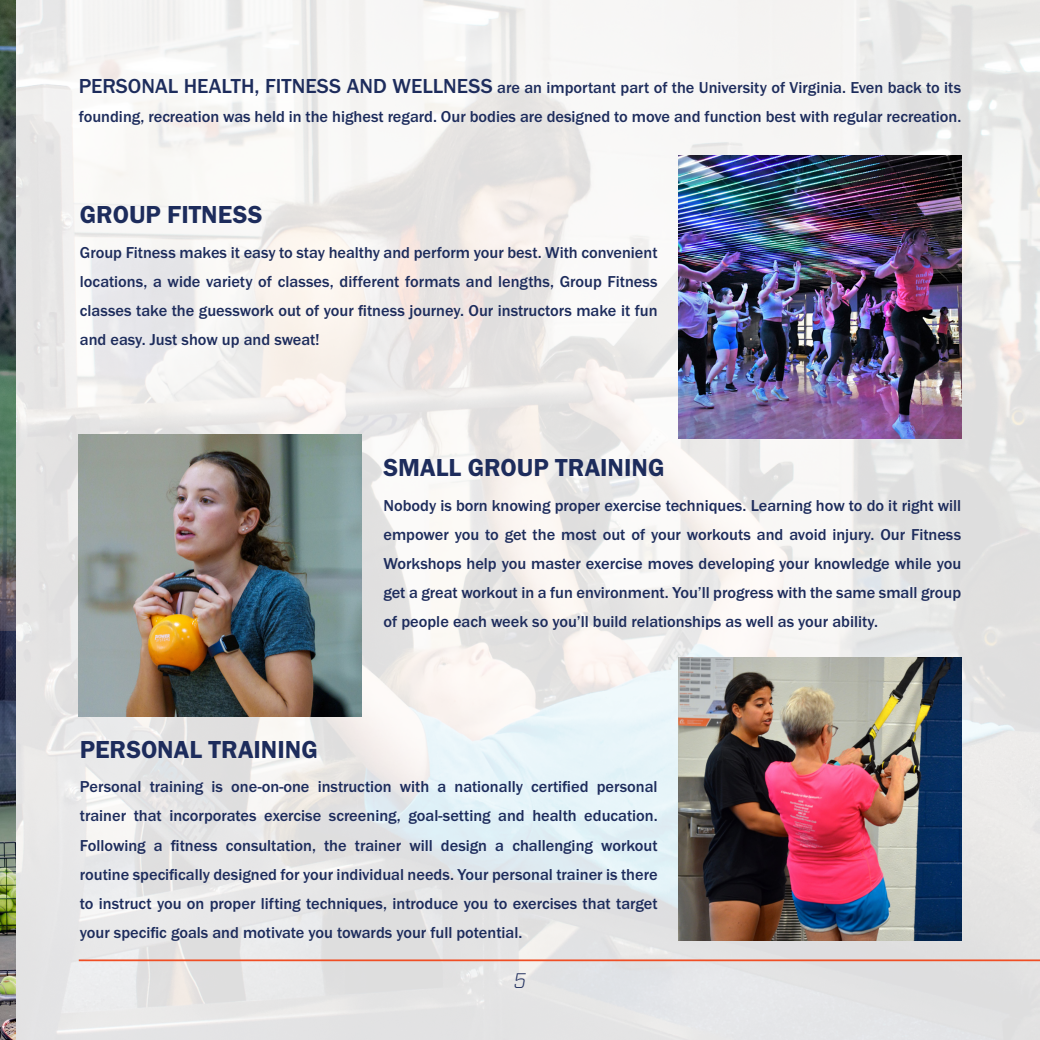
<style>
.page{position:relative;width:1040px;height:1040px;background:#fff}
.page>*{position:absolute;margin:0;border:0;box-sizing:border-box;transform-origin:0 0}
.t1{font:25.55px "Franklin Gothic URW Dem";color:#1d2c5c}
.t2{font:italic 300 21px "Factoria";color:#1d2c5c}
.Body_Text{font:500 16.45px/29.1px "Franklin Gothic URW";color:#1d2c5c;text-align:justify}
.s1{font-size:21px}
</style>
<div class="page">
<img style="left:16px;top:0;width:1024px;height:1040px">
<img style="left:0;top:630px;width:16px;height:410px">
<img style="left:0;top:0;width:16px;height:630px">
<hr style="left:79px;top:959px;width:961px;height:2px;background:#f04e24">
<img style="left:79px;top:434px;width:282px;height:282px">
<img style="left:678px;top:155px;width:283px;height:283px">
<img style="left:678px;top:658px;width:283px;height:282px">
<p class="Body_Text" style="left:79px;top:73px;width:884px"><span class="s1">PERSONAL HEALTH, FITNESS AND WELLNESS</span> are an important part of the University of Virginia. Even back to its founding, recreation was held in the highest regard. Our bodies are designed to move and function best with regular recreation.</p>
<p class="t1" style="left:80px;top:199px;width:184px">GROUP FITNESS</p>
<p class="Body_Text" style="left:80px;top:238px;width:579px">Group Fitness makes it easy to stay healthy and perform your best. With convenient locations, a wide variety of classes, different formats and lengths, Group Fitness classes take the guesswork out of your fitness journey. Our instructors make it fun and easy. Just show up and sweat!</p>
<p class="t1" style="left:383px;top:452px;width:282px">SMALL GROUP TRAINING</p>
<p class="t1" style="left:80px;top:733px;width:239px">PERSONAL TRAINING</p>
<p class="Body_Text" style="left:383px;top:490px;width:579px">Nobody is born knowing proper exercise techniques. Learning how to do it right will empower you to get the most out of your workouts and avoid injury. Our Fitness Workshops help you master exercise moves developing your knowledge while you get a great workout in a fun environment. You’ll progress with the same small group of people each week so you’ll build relationships as well as your ability.</p>
<p class="Body_Text" style="left:80px;top:772px;width:579px">Personal training is one-on-one instruction with a nationally certified personal trainer that incorporates exercise screening, goal-setting and health education.<br>Following a fitness consultation, the trainer will design a challenging workout routine specifically designed for your individual needs. Your personal trainer is there to instruct you on proper lifting techniques, introduce you to exercises that target your specific goals and motivate you towards your full potential.</p>
<p class="t2" style="left:514px;top:968px;width:14px">5</p>
</div>
